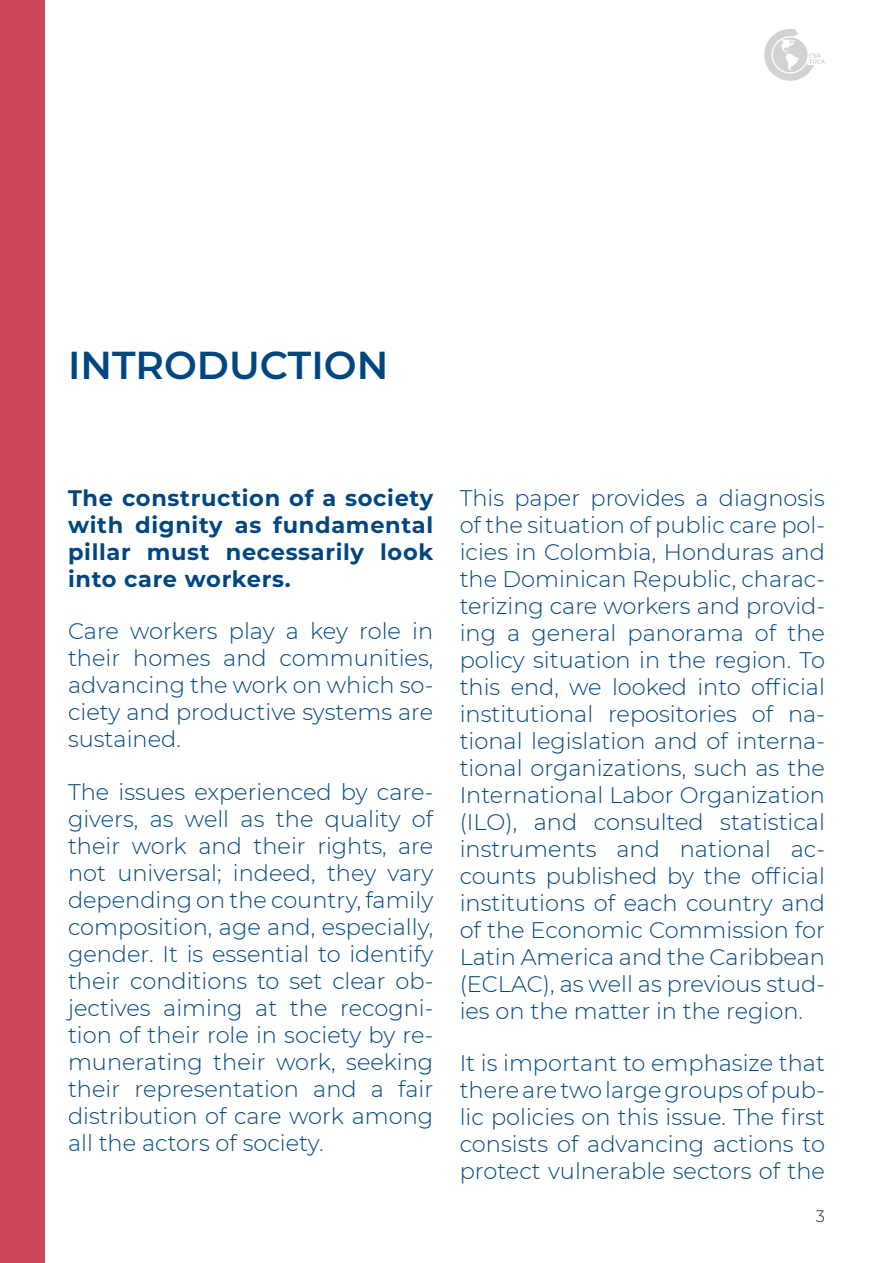
<style>
.page{position:relative;width:893px;height:1263px;background:#fff}
.page>*{position:absolute;margin:0;border:0;box-sizing:border-box;transform-origin:0 0}
.Parrafo_de_Texto{font:600 39px "Montserrat";color:#004680}
.Parrafo_de_Texto-2{font:300 22.5px/27px "Montserrat";color:#004680;text-align:justify}
.Parrafo_de_Texto-3{font:700 22.5px/27px "Montserrat";letter-spacing:.03em;color:#004680;text-align:justify}
.t1{font:300 16.5px "Montserrat";color:#231f20}
</style>
<div class="page">
<svg style="left:764px;top:29px;width:61px;height:52px"></svg>
<div style="left:0;top:0;width:44px;height:1263px;background:#cc4858"></div>
<p class="Parrafo_de_Texto" style="left:68px;top:337px;width:322px">INTRODUCTION</p>
<p class="Parrafo_de_Texto-3" style="left:68px;top:483px;width:367px">The construction of a society with dignity as fundamental pillar must necessarily look into care workers.</p>
<p class="Parrafo_de_Texto-2" style="left:68px;top:617px;width:367px">Care workers play a key role in their homes and communities, advancing the work on which so&shy;ciety and productive systems are sustained.</p>
<p class="Parrafo_de_Texto-2" style="left:68px;top:777px;width:367px">The issues experienced by care&shy;givers, as well as the quality of their work and their rights, are not universal; indeed, they vary depending on the country, family composition, age and, especially, gender. It is essential to identify their conditions to set clear ob&shy;jectives aiming at the recogni&shy;tion of their role in society by re&shy;munerating their work, seeking their representation and a fair distribution of care work among all the actors of society.</p>
<p class="Parrafo_de_Texto-2" style="left:460px;top:483px;width:367px">This paper provides a diagnosis of the situation of public care pol&shy;icies in Colombia, Honduras and the Dominican Republic, charac&shy;terizing care workers and provid&shy;ing a general panorama of the policy situation in the region. To this end, we looked into official institutional repositories of na&shy;tional legislation and of interna&shy;tional organizations, such as the International Labor Organization (ILO), and consulted statistical instruments and national ac&shy;counts published by the official institutions of each country and of the Economic Commission for Latin America and the Caribbean (ECLAC), as well as previous stud&shy;ies on the matter in the region.</p>
<p class="Parrafo_de_Texto-2" style="left:460px;top:1049px;width:367px">It is important to emphasize that there are two large groups of pub&shy;lic policies on this issue. The first consists of advancing actions to protect vulnerable sectors of the</p>
<p class="t1" style="left:816px;top:1204px;width:11px">3</p>
</div>
